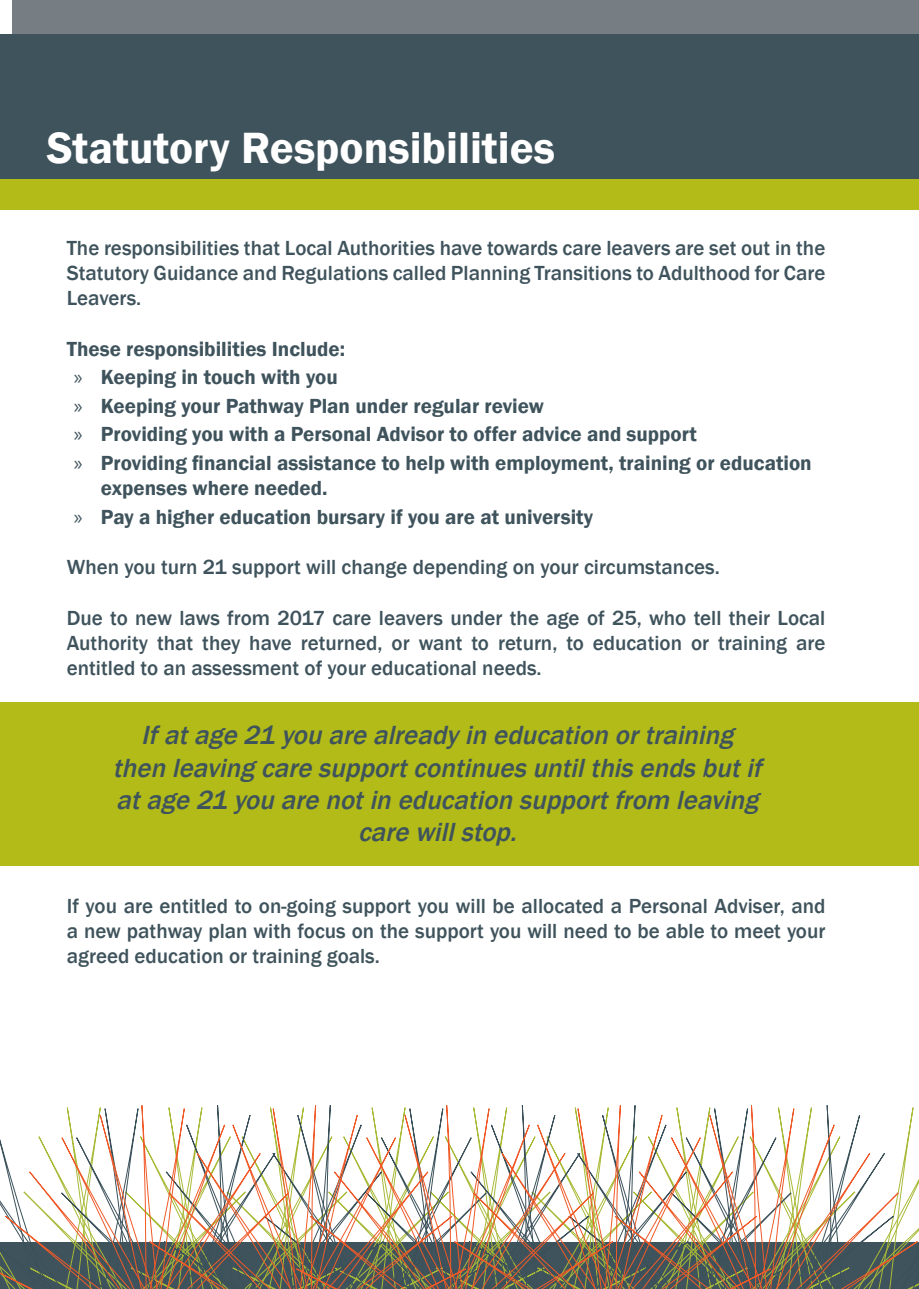
<style>
.page{position:relative;width:919px;height:1289px;background:#fff}
.page>*{position:absolute;margin:0;border:0;box-sizing:border-box;transform-origin:0 0}
.t1{font:600 45px "Franklin Gothic";color:#fff}
.t2{font:italic 500 27px/32.4px "Franklin Gothic";color:#3f535c;text-align:center}
.t3{font:500 21px/25.2px "Franklin Gothic";color:#3f535c;text-align:justify}
.t4{font:600 21px/25.2px "Franklin Gothic";color:#3f535c}
.s1{font-family:"Myriad Pro";font-weight:400}
</style>
<div class="page">
<div style="left:0;top:158px;width:918px;height:51px;background:#b2bb18"></div>
<div style="left:13px;top:0;width:905px;height:35px;background:#767d83"></div>
<div style="left:0;top:34px;width:918px;height:144px;background:#3f535c"></div>
<div style="left:0;top:702px;width:918px;height:163px;background:#b2bb18"></div>
<svg style="left:473px;top:1105px;width:441px;height:31px"></svg>
<svg style="left:497px;top:1114px;width:417px;height:22px"></svg>
<svg style="left:0;top:1136px;width:918px;height:152px"></svg>
<p class="t1" style="left:47px;top:121px;width:510px">Statutory Responsibilities</p>
<p class="t3" style="left:67px;top:236px;width:760px">The responsibilities that Local Authorities have towards care leavers are set out in the Statutory Guidance and Regulations called Planning Transitions to Adulthood for Care Leavers.</p>
<p class="t4" style="left:67px;top:336px;width:280px">These responsibilities Include:</p>
<p class="t4" style="left:74px;top:365px;width:265px"><span class="s1">»</span> Keeping in touch with you</p>
<p class="t4" style="left:74px;top:393px;width:471px"><span class="s1">»</span> Keeping your Pathway Plan under regular review</p>
<p class="t4" style="left:74px;top:422px;width:624px"><span class="s1">»</span> Providing you with a Personal Advisor to offer advice and support</p>
<p class="t4" style="left:101px;top:450px;width:712px;text-indent:-27px"><span class="s1">»</span> Providing financial assistance to help with employment, training or education expenses where needed.</p>
<p class="t4" style="left:74px;top:504px;width:520px"><span class="s1">»</span> Pay a higher education bursary if you are at university</p>
<p class="t3" style="left:67px;top:554px;width:654px">When you turn 21 support will change depending on your circumstances.</p>
<p class="t3" style="left:67px;top:605px;width:760px">Due to new laws from 2017 care leavers under the age of 25, who tell their Local Authority that they have returned, or want to return, to education or training are entitled to an assessment of your educational needs.</p>
<p class="t2" style="left:113px;top:719px;width:657px">Ifatage 21 you are alreadyin education ortraining then leaving care supportcontinuesuntilthisendsbutif atage 21 you are notin education supportfrom leaving care willstop.</p>
<p class="t3" style="left:67px;top:893px;width:760px">If you are entitled to on-going support you will be allocated a Personal Adviser, and a new pathway plan with focus on the support you will need to be able to meet your agreed education or training goals.</p>
</div>
